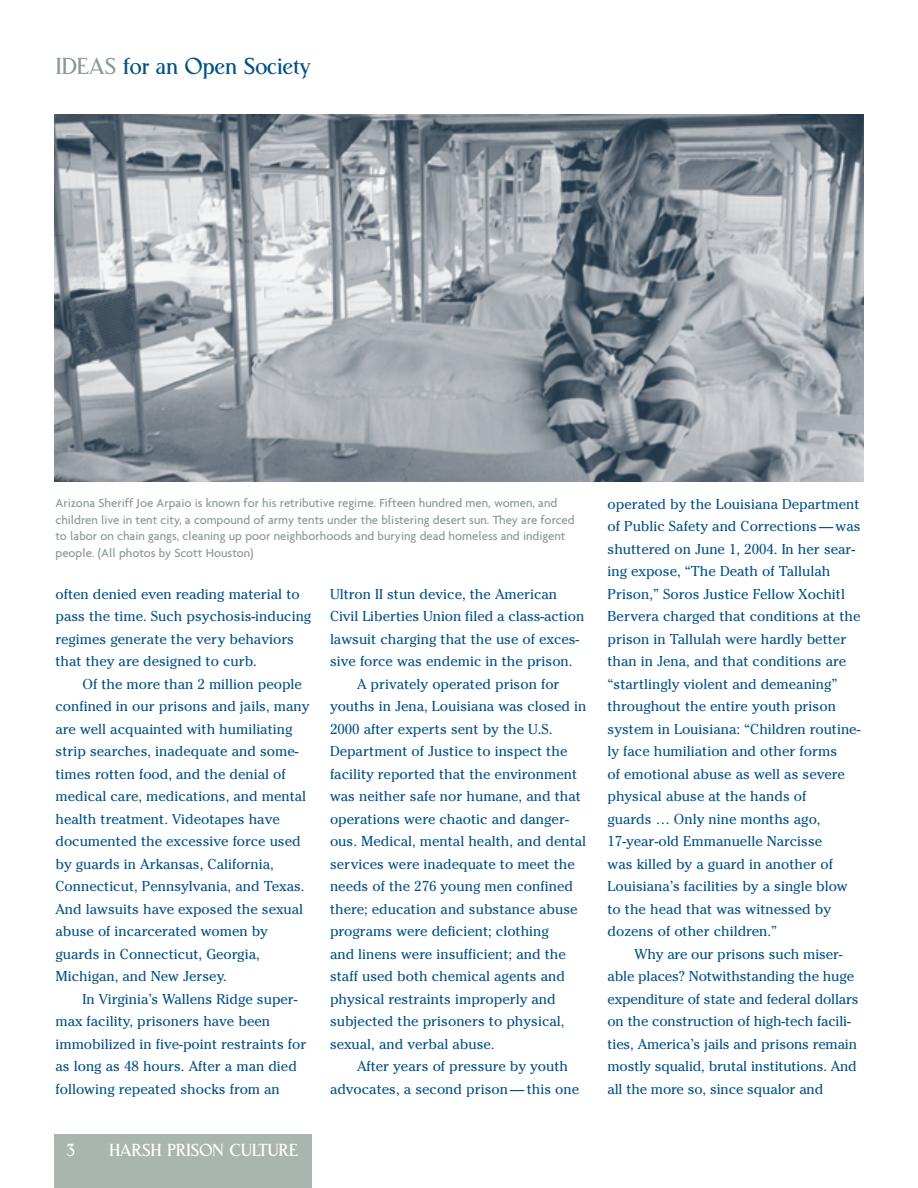
<style>
.page{position:relative;width:918px;height:1188px;background:#fff}
.page>*{position:absolute;margin:0;border:0;box-sizing:border-box;transform-origin:0 0}
.t1{font:24px "Central Station";letter-spacing:-.03em;color:#005187}
.t2{font:18px "Central Station";letter-spacing:-.03em;color:#fff}
.t3{font:14.25px/22.5px "Cheltenham";color:#005187}
.t4{font:500 12.75px/16.5px "Agenda";color:#8b9b92}
.s1{color:#8b9b92}
</style>
<div class="page">
<img style="left:54px;top:115px;width:810px;height:366px">
<div style="left:54px;top:1134px;width:258px;height:54px;background:#a9b6b0"></div>
<h1 class="t1" style="left:56px;top:57px;width:257px"><span class="s1">IDEAS</span> for an Open Society</h1>
<p class="t4" style="left:56px;top:496px;width:521px">Arizona Sheriff Joe Arpaio is known for his retributive regime. Fifteen hundred men, women, and children live in tent city, a compound of army tents under the blistering desert sun. They are forced to labor on chain gangs, cleaning up poor neighborhoods and burying dead homeless and indigent people. (All photos by Scott Houston)</p>
<p class="t3" style="left:608px;top:494px;width:255px">operated by the Louisiana Department of Public Safety and Corrections — was shuttered on June 1, 2004. In her sear&shy;ing expose, “The Death of Tallulah Prison,” Soros Justice Fellow Xochitl Bervera charged that conditions at the prison in Tallulah were hardly better than in Jena, and that conditions are “startlingly violent and demeaning” throughout the entire youth prison system in Louisiana: “Children routine&shy;ly face humiliation and other forms<br>of emotional abuse as well as severe physical abuse at the hands of<br>guards … Only nine months ago, 17-year-old Emmanuelle Narcisse<br>was killed by a guard in another of Louisiana’s facilities by a single blow to the head that was witnessed by dozens of other children.”</p>
<p class="t3" style="left:608px;top:944px;width:253px;text-indent:27px">Why are our prisons such miser&shy;able places? Notwithstanding the huge expenditure of state and federal dollars on the construction of high-tech facili&shy;ties, America’s jails and prisons remain mostly squalid, brutal institutions. And all the more so, since squalor and</p>
<p class="t3" style="left:330px;top:584px;width:229px">Ultron II stun device, the American</p>
<p class="t3" style="left:330px;top:607px;width:256px">Civil Liberties Union filed a class-action</p>
<p class="t3" style="left:330px;top:629px;width:251px">lawsuit charging that the use of exces-</p>
<p class="t3" style="left:330px;top:652px;width:244px">sive force was endemic in the prison.</p>
<p class="t3" style="left:357px;top:674px;width:204px">A privately operated prison for</p>
<p class="t3" style="left:330px;top:697px;width:258px">youths in Jena, Louisiana was closed in</p>
<p class="t3" style="left:330px;top:719px;width:224px">2000 after experts sent by the U.S.</p>
<p class="t3" style="left:330px;top:742px;width:239px">Department of Justice to inspect the</p>
<p class="t3" style="left:330px;top:764px;width:249px">facility reported that the environment</p>
<p class="t3" style="left:330px;top:787px;width:252px">was neither safe nor humane, and that</p>
<p class="t3" style="left:330px;top:809px;width:240px">operations were chaotic and danger-</p>
<p class="t3" style="left:330px;top:832px;width:258px">ous. Medical, mental health, and dental</p>
<p class="t3" style="left:330px;top:854px;width:246px">services were inadequate to meet the</p>
<p class="t3" style="left:330px;top:877px;width:244px">needs of the 276 young men confined</p>
<p class="t3" style="left:330px;top:899px;width:249px">there; education and substance abuse</p>
<p class="t3" style="left:330px;top:922px;width:220px">programs were deficient; clothing</p>
<p class="t3" style="left:330px;top:944px;width:237px">and linens were insufficient; and the</p>
<p class="t3" style="left:330px;top:967px;width:236px">staff used both chemical agents and</p>
<p class="t3" style="left:330px;top:989px;width:227px">physical restraints improperly and</p>
<p class="t3" style="left:330px;top:1012px;width:236px">subjected the prisoners to physical,</p>
<p class="t3" style="left:330px;top:1034px;width:166px">sexual, and verbal abuse.</p>
<p class="t3" style="left:357px;top:1057px;width:213px">After years of pressure by youth</p>
<p class="t3" style="left:330px;top:1079px;width:251px">advocates, a second prison — this one</p>
<p class="t3" style="left:56px;top:584px;width:257px">often denied even reading material to pass the time. Such psychosis-inducing regimes generate the very behaviors that they are designed to curb.</p>
<p class="t3" style="left:56px;top:674px;width:256px;text-indent:27px">Of the more than 2 million people confined in our prisons and jails, many are well acquainted with humiliating strip searches, inadequate and some&shy;times rotten food, and the denial of medical care, medications, and mental health treatment. Videotapes have documented the excessive force used by guards in Arkansas, California, Connecticut, Pennsylvania, and Texas.<br>And lawsuits have exposed the sexual abuse of incarcerated women by guards in Connecticut, Georgia, Michigan, and New Jersey.</p>
<p class="t3" style="left:56px;top:989px;width:252px;text-indent:27px">In Virginia’s Wallens Ridge super&shy;max facility, prisoners have been immobilized in five-point restraints for as long as 48 hours. After a man died following repeated shocks from an</p>
<p class="t2" style="left:66px;top:1143px;width:11px">3</p>
<p class="t2" style="left:109px;top:1143px;width:191px">HARSH PRISON CULTURE</p>
</div>
